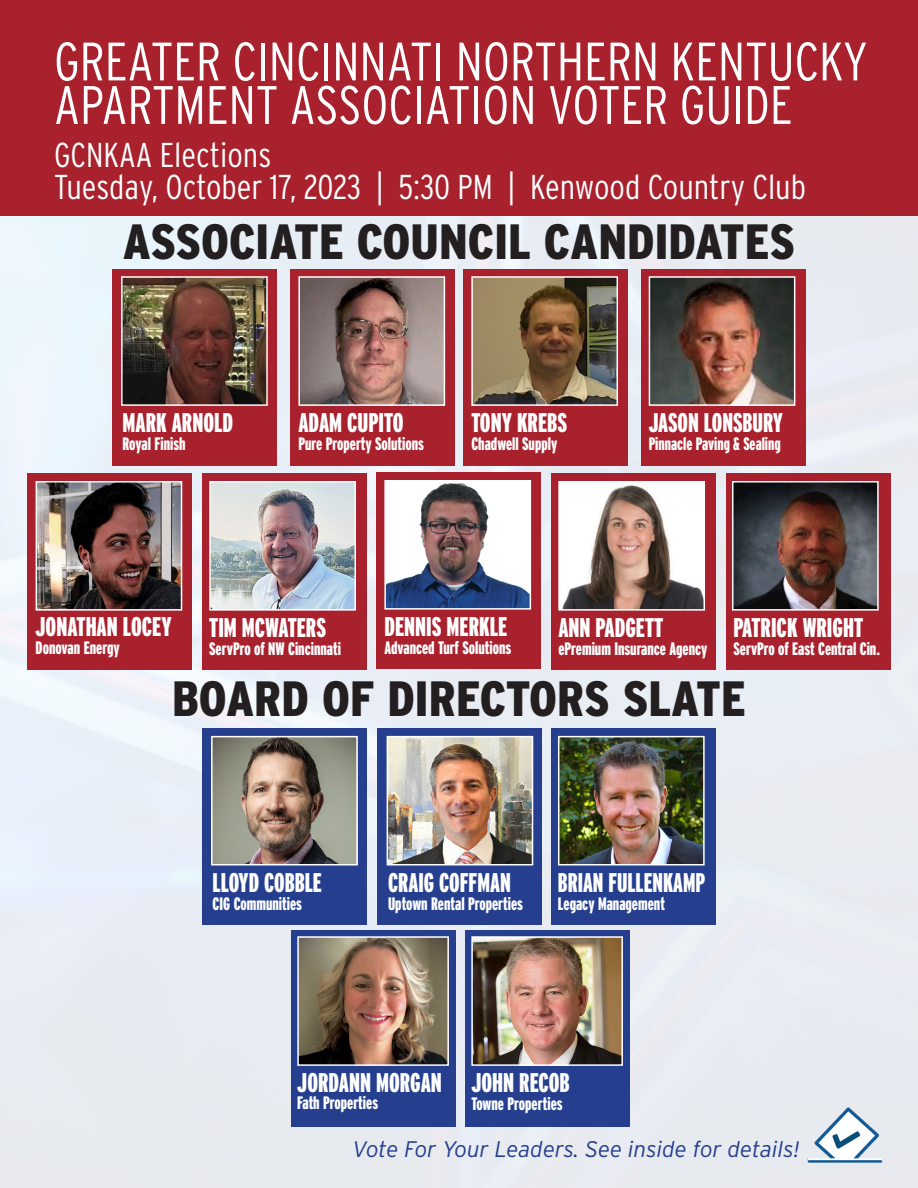
<style>
.page{position:relative;width:918px;height:1188px;background:#fff}
.page>*{position:absolute;margin:0;border:0;box-sizing:border-box;transform-origin:0 0}
.t1{font:300 condensed 54px/43.5px "Interstate";color:#fff}
.t2{font:900 condensed 49.5px "Interstate";color:#231f20}
.t3{font:300 condensed 34.5px "Interstate";color:#fff}
.t4{font:27px "Interstate Black Comp";color:#fff}
.t5{font:27px "Interstate Black Comp";color:#fff;scale:.96 1}
.t6{font:italic 300 22.5px "Interstate";color:#253f8e}
.t7{font:18px "Interstate Black Comp";color:#fff}
</style>
<div class="page">
<img style="left:0;top:216px;width:918px;height:972px">
<div style="left:0;top:0;width:918px;height:216px;background:#a8212d"></div>
<div style="left:113px;top:269px;width:164px;height:197px;background:#a8212d"></div>
<div style="left:727px;top:474px;width:164px;height:196px;background:#a8212d"></div>
<div style="left:377px;top:729px;width:164px;height:196px;background:#253f8e"></div>
<img style="left:124px;top:279px;width:141px;height:124px">
<div style="left:121px;top:276px;width:147px;height:130px;border:2px solid #fff"></div>
<img style="left:735px;top:484px;width:141px;height:124px">
<div style="left:732px;top:481px;width:147px;height:130px;border:2px solid #fff"></div>
<img style="left:390px;top:739px;width:140px;height:123px">
<div style="left:387px;top:736px;width:146px;height:129px;border:2px solid #fff"></div>
<div style="left:290px;top:269px;width:164px;height:197px;background:#a8212d"></div>
<div style="left:202px;top:474px;width:164px;height:196px;background:#a8212d"></div>
<div style="left:551px;top:729px;width:164px;height:196px;background:#253f8e"></div>
<img style="left:301px;top:279px;width:141px;height:124px">
<div style="left:298px;top:276px;width:147px;height:130px;border:2px solid #fff"></div>
<img style="left:212px;top:484px;width:141px;height:124px">
<div style="left:209px;top:481px;width:147px;height:130px;border:2px solid #fff"></div>
<img style="left:561px;top:739px;width:141px;height:123px">
<div style="left:558px;top:736px;width:147px;height:129px;border:2px solid #fff"></div>
<div style="left:464px;top:269px;width:164px;height:197px;background:#a8212d"></div>
<div style="left:552px;top:474px;width:164px;height:196px;background:#a8212d"></div>
<img style="left:474px;top:279px;width:141px;height:124px">
<div style="left:471px;top:276px;width:147px;height:130px;border:2px solid #fff"></div>
<img style="left:561px;top:484px;width:141px;height:124px">
<div style="left:558px;top:481px;width:147px;height:130px;border:2px solid #fff"></div>
<div style="left:641px;top:269px;width:164px;height:197px;background:#a8212d"></div>
<div style="left:203px;top:729px;width:164px;height:196px;background:#253f8e"></div>
<img style="left:652px;top:279px;width:140px;height:124px">
<div style="left:649px;top:276px;width:146px;height:130px;border:2px solid #fff"></div>
<img style="left:214px;top:739px;width:141px;height:123px">
<div style="left:211px;top:736px;width:147px;height:129px;border:2px solid #fff"></div>
<div style="left:465px;top:930px;width:164px;height:196px;background:#253f8e"></div>
<img style="left:474px;top:939px;width:146px;height:124px">
<div style="left:471px;top:936px;width:152px;height:130px;border:2px solid #fff"></div>
<div style="left:291px;top:930px;width:164px;height:196px;background:#253f8e"></div>
<img style="left:300px;top:939px;width:146px;height:124px">
<div style="left:297px;top:936px;width:152px;height:130px;border:2px solid #fff"></div>
<img style="left:800px;top:1095px;width:87px;height:76px">
<div style="left:27px;top:473px;width:164px;height:197px;background:#a8212d"></div>
<img style="left:39px;top:484px;width:140px;height:124px">
<div style="left:36px;top:481px;width:146px;height:130px;border:2px solid #fff"></div>
<div style="left:377px;top:472px;width:164px;height:197px;background:#a8212d"></div>
<img style="left:387px;top:483px;width:141px;height:124px">
<div style="left:384px;top:480px;width:147px;height:130px;border:2px solid #fff"></div>
<p class="t1" style="left:54px;top:39px;width:815px">GREATER CINCINNATI NORTHERN KENTUCKY<br>APARTMENT ASSOCIATION VOTER GUIDE</p>
<p class="t3" style="left:54px;top:136px;width:219px">GCNKAA Elections</p>
<p class="t3" style="left:54px;top:167px;width:754px">Tuesday, October 17, 2023 | 5:30 PM | Kenwood Country Club</p>
<p class="t2" style="left:123px;top:214px;width:674px">ASSOCIATE COUNCIL CANDIDATES</p>
<p class="t4" style="left:123px;top:408px;width:112px">MARK ARNOLD</p>
<p class="t7" style="left:123px;top:434px;width:65px">Royal Finish</p>
<p class="t4" style="left:298px;top:408px;width:107px">ADAM CUPITO</p>
<p class="t7" style="left:298px;top:434px;width:127px">Pure Property Solutions</p>
<p class="t4" style="left:471px;top:408px;width:97px">TONY KREBS</p>
<p class="t7" style="left:471px;top:434px;width:88px">Chadwell Supply</p>
<p class="t4" style="left:649px;top:408px;width:136px">JASON LONSBURY</p>
<p class="t7" style="left:649px;top:434px;width:134px">Pinnacle Paving &amp; Sealing</p>
<p class="t4" style="left:36px;top:612px;width:138px">JONATHAN LOCEY</p>
<p class="t7" style="left:36px;top:638px;width:86px">Donovan Energy</p>
<p class="t4" style="left:209px;top:612px;width:118px">TIM MCWATERS</p>
<p class="t7" style="left:209px;top:639px;width:133px">ServPro of NW Cincinnati</p>
<p class="t4" style="left:384px;top:611px;width:124px">DENNIS MERKLE</p>
<p class="t7" style="left:384px;top:638px;width:128px">Advanced Turf Solutions</p>
<p class="t4" style="left:558px;top:612px;width:106px">ANN PADGETT</p>
<p class="t7" style="left:558px;top:639px;width:151px">ePremium Insurance Agency</p>
<p class="t4" style="left:733px;top:612px;width:131px">PATRICK WRIGHT</p>
<p class="t7" style="left:733px;top:639px;width:148px">ServPro of East Central Cin.</p>
<p class="t2" style="left:172px;top:671px;width:575px">BOARD OF DIRECTORS SLATE</p>
<p class="t4" style="left:213px;top:868px;width:111px">LLOYD COBBLE</p>
<p class="t7" style="left:213px;top:894px;width:91px">CIG Communities</p>
<p class="t4" style="left:388px;top:868px;width:124px">CRAIG COFFMAN</p>
<p class="t7" style="left:388px;top:894px;width:137px">Uptown Rental Properties</p>
<p class="t5" style="left:558px;top:868px;width:155px">BRIAN FULLENKAMP</p>
<p class="t7" style="left:558px;top:894px;width:109px">Legacy Management</p>
<p class="t4" style="left:297px;top:1068px;width:146px">JORDANN MORGAN</p>
<p class="t7" style="left:297px;top:1093px;width:82px">Fath Properties</p>
<p class="t6" style="left:353px;top:1136px;width:449px">Vote For Your Leaders. See inside for details!</p>
<p class="t4" style="left:471px;top:1068px;width:100px">JOHN RECOB</p>
<p class="t7" style="left:471px;top:1094px;width:93px">Towne Properties</p>
</div>
